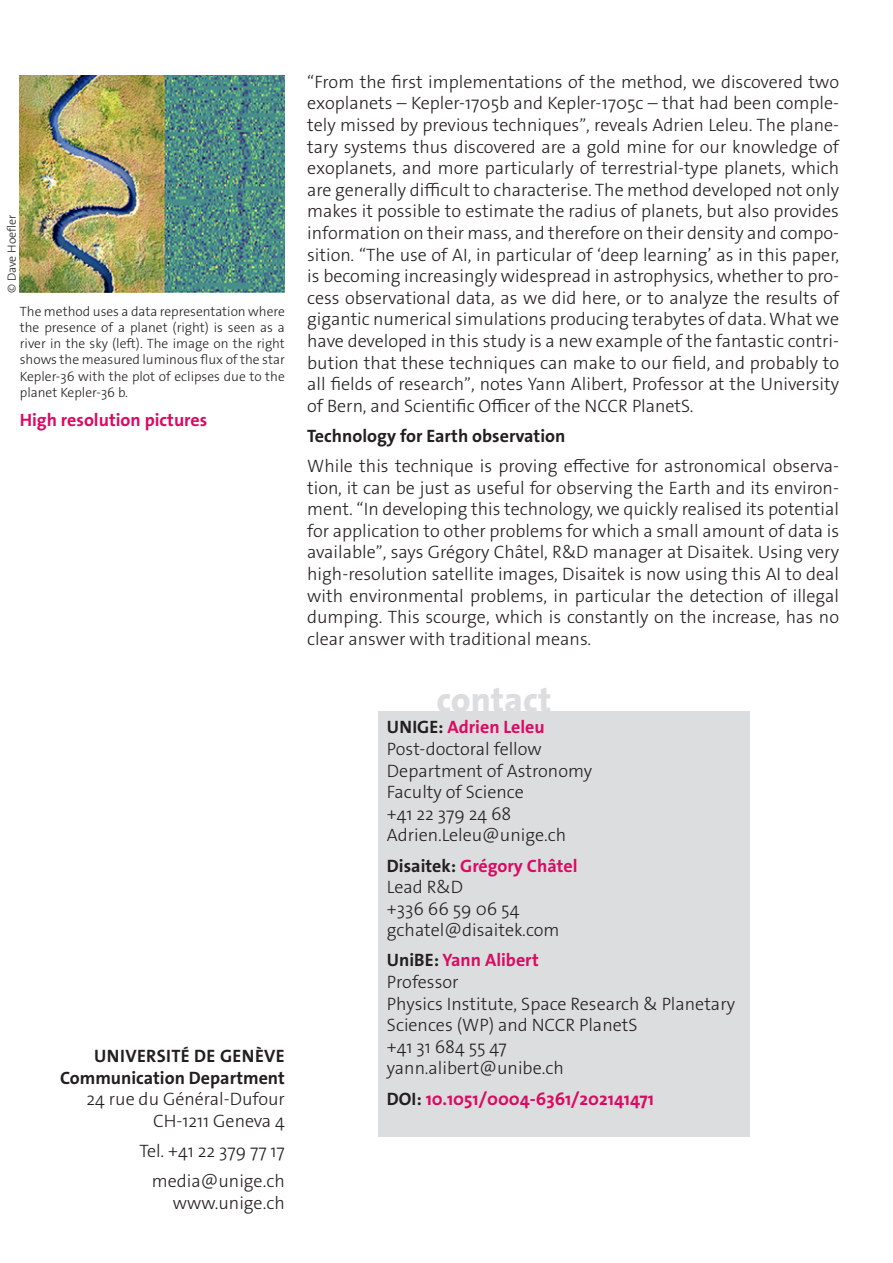
<style>
.page{position:relative;width:893px;height:1263px;background:#fff}
.page>*{position:absolute;margin:0;border:0;box-sizing:border-box;transform-origin:0 0}
._4__texte_courant{font:800 35.7px "The Sans Os F";color:#dcdddf}
._4__texte_courant-2{font:300 18px/21.6px "The Sans Os F";color:#231f20}
.texte_courant{font:300 18px/21.6px "The Sans Os F";color:#231f20;text-align:right}
._4__texte_courant-3{font:700 18px "The Sans Os F";color:#db0a62}
._4__texte_courant-4{font:700 18px "The Sans Os F";color:#231f20}
.texte_courant-2{font:700 18px "The Sans Os F";letter-spacing:.02em;color:#231f20}
.t1{font:300 13.5px/16.2px "The Sans Os F";color:#231f20;text-align:justify}
.t2{font:300 12px "The Sans Os F";color:#231f20}
.s1{font-weight:700}
.s2{font-size:17.25px}
.s3{font-weight:700;color:#db0a62}
.s4{color:#231f20}
</style>
<div class="page">
<img style="left:20px;top:76px;width:265px;height:217px">
<div style="left:378px;top:711px;width:371px;height:426px;background:#dcdddf"></div>
<p class="t2" style="left:4px;top:293px;width:80px;rotate:-90deg">© Dave Hoefler</p>
<p class="t1" style="left:20px;top:303px;width:267px">The method uses a data representation where the presence of a planet (right) is seen as a river in the sky (left). The image on the right shows the measured luminous flux of the star Kepler-36 with the plot of eclipses due to the planet Kepler-36 b.</p>
<p class="_4__texte_courant-3" style="left:20px;top:408px;width:189px">High resolution pictures</p>
<p class="texte_courant-2" style="left:94px;top:1044px;width:192px">UNIVERSITÉ DE GENÈVE</p>
<p class="texte_courant" style="left:60px;top:1067px;width:226px"><span class="s1">Communication Department<br></span>24 rue du Général-Dufour<br>CH-1211 Geneva 4</p>
<p class="texte_courant" style="left:139px;top:1140px;width:147px">Tel. +41 22 379 77 17</p>
<p class="texte_courant" style="left:152px;top:1170px;width:135px">media@unige.ch www.unige.ch</p>
<p class="_4__texte_courant-2" style="left:307px;top:71px;width:533px;text-align:justify">“From the first implementations of the method, we discovered two exoplanets – Kepler-1705b and Kepler-1705c – that had been comple&shy;tely missed by previous techniques<span class="s2">”</span>, reveals Adrien Leleu. The plane&shy;tary systems thus discovered are a gold mine for our knowledge of exoplanets, and more particularly of terrestrial-type planets, which are generally difficult to characterise. The method developed not only makes it possible to estimate the radius of planets, but also provides information on their mass, and therefore on their density and compo&shy;sition. “The use of AI, in particular of ‘deep learning’ as in this paper, is becoming increasingly widespread in astrophysics, whether to pro&shy;cess observational data, as we did here, or to analyze the results of gigantic numerical simulations producing terabytes of data. What we have developed in this study is a new example of the fantastic contri&shy;bution that these techniques can make to our field, and probably to all fields of research<span class="s2">”</span>, notes Yann Alibert, Professor at the University of Bern, and Scientific Officer of the NCCR PlanetS.</p>
<p class="_4__texte_courant-4" style="left:307px;top:424px;width:260px">Technology for Earth observation</p>
<p class="_4__texte_courant-2" style="left:307px;top:455px;width:533px;text-align:justify">While this technique is proving effective for astronomical observa&shy;tion, it can be just as useful for observing the Earth and its environ&shy;ment. “In developing this technology, we quickly realised its potential for application to other problems for which a small amount of data is available<span class="s2">”</span>, says Grégory Châtel, R&amp;D manager at Disaitek. Using very high-resolution satellite images, Disaitek is now using this AI to deal with environmental problems, in particular the detection of illegal dumping. This scourge, which is constantly on the increase, has no clear answer with traditional means.</p>
<p class="_4__texte_courant" style="left:437px;top:677px;width:116px">contact</p>
<p class="_4__texte_courant-2" style="left:387px;top:717px;width:207px"><span class="s1">UNIGE:</span> <span class="s3">Adrien Leleu<br></span>Post-doctoral fellow<br>Department of Astronomy<br>Faculty of Science<br>+41 22 379 24 68<br>Adrien.Leleu@unige.ch</p>
<p class="_4__texte_courant-2" style="left:387px;top:855px;width:192px"><span class="s1">Disaitek:</span> <span class="s3">Grégory Châtel<br></span>Lead R&amp;D<br>+336 66 59 06 54 gchatel@disaitek.com</p>
<p class="_4__texte_courant-2" style="left:387px;top:950px;width:350px"><span class="s1">UniBE:</span> <span class="s3">Yann Alibert<br></span>Professor<br>Physics Institute, Space Research &amp; Planetary<br>Sciences (WP) and NCCR PlanetS<br>+41 31 684 55 47<br>yann.alibert@unibe.ch</p>
<p class="_4__texte_courant-3" style="left:387px;top:1087px;width:268px"><span class="s4">DOI:</span> 10.1051/0004-6361/202141471</p>
</div>
